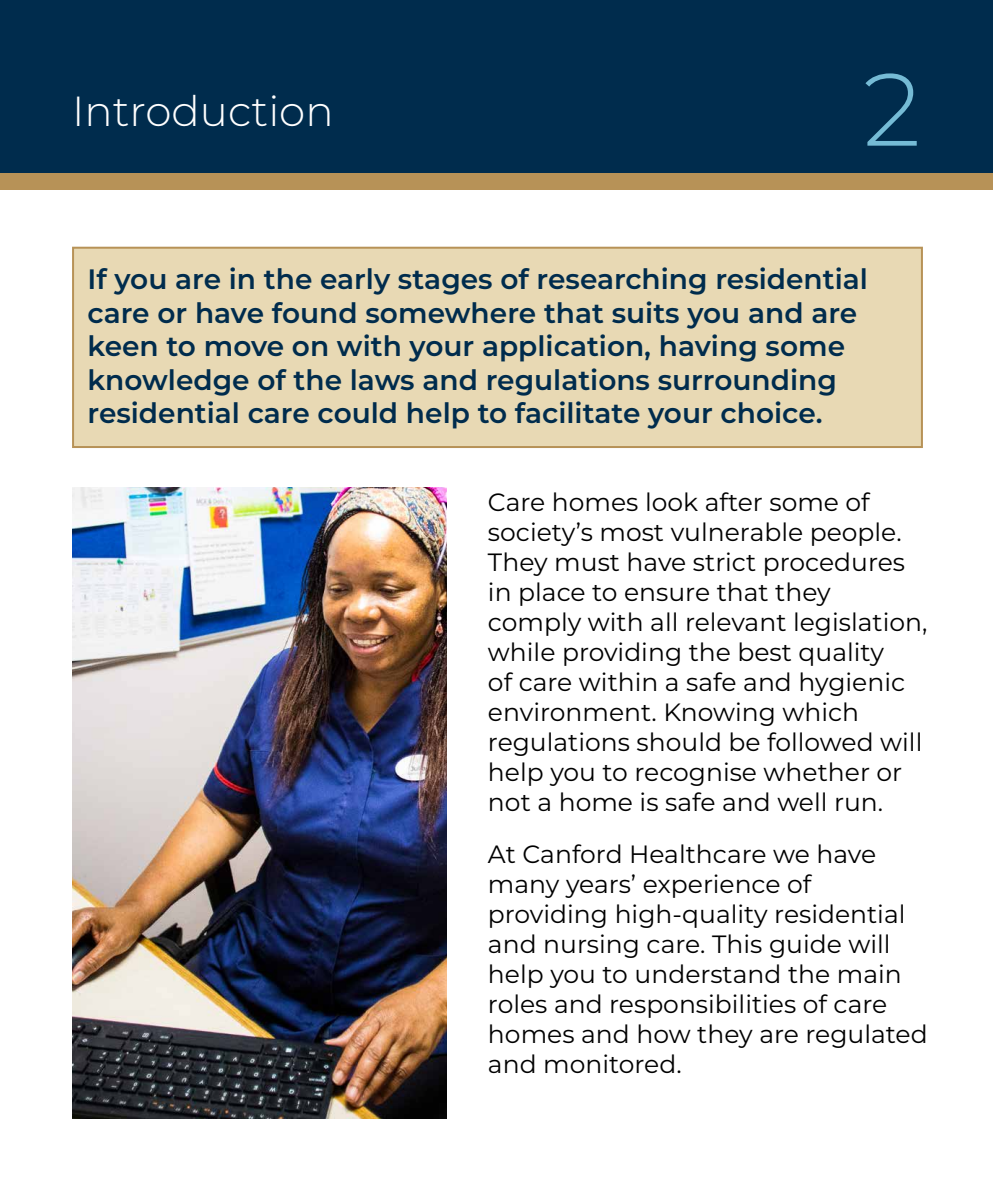
<style>
.page{position:relative;width:993px;height:1191px;background:#fff}
.page>*{position:absolute;margin:0;border:0;box-sizing:border-box;transform-origin:0 0}
.t1{font:300 102.4px "Montserrat Alternates";color:#75bbd5}
.t2{font:300 42px "Montserrat";color:#fff}
.t3{font:600 28px/33.6px "Montserrat";color:#002c4d}
.t4{font:25px/30px "Montserrat";color:#000}
</style>
<div class="page">
<div style="left:0;top:0;width:992px;height:190px;background:#b79257"></div>
<div style="left:0;top:0;width:992px;height:173px;background:#002c4d"></div>
<div style="left:72px;top:247px;width:850px;height:201px;background:#e8d9b4;border:2px solid #b79257"></div>
<img style="left:72px;top:488px;width:374px;height:631px">
<h2 class="t2" style="left:72px;top:82px;width:263px">Introduction</h2>
<h1 class="t1" style="left:862px;top:40px;width:59px">2</h1>
<p class="t3" style="left:87px;top:261px;width:781px">If you are in the early stages of researching residential care or have found somewhere that suits you and are keen to move on with your application, having some knowledge of the laws and regulations surrounding residential care could help to facilitate your choice.</p>
<p class="t4" style="left:488px;top:486px;width:440px">Care homes look after some of society’s most vulnerable people.<br>They must have strict procedures in place to ensure that they comply with all relevant legislation, while providing the best quality<br>of care within a safe and hygienic environment. Knowing which regulations should be followed will help you to recognise whether or not a home is safe and well run.</p>
<p class="t4" style="left:488px;top:838px;width:441px">At Canford Healthcare we have many years’ experience of providing high-quality residential and nursing care. This guide will help you to understand the main roles and responsibilities of care homes and how they are regulated and monitored.</p>
</div>
